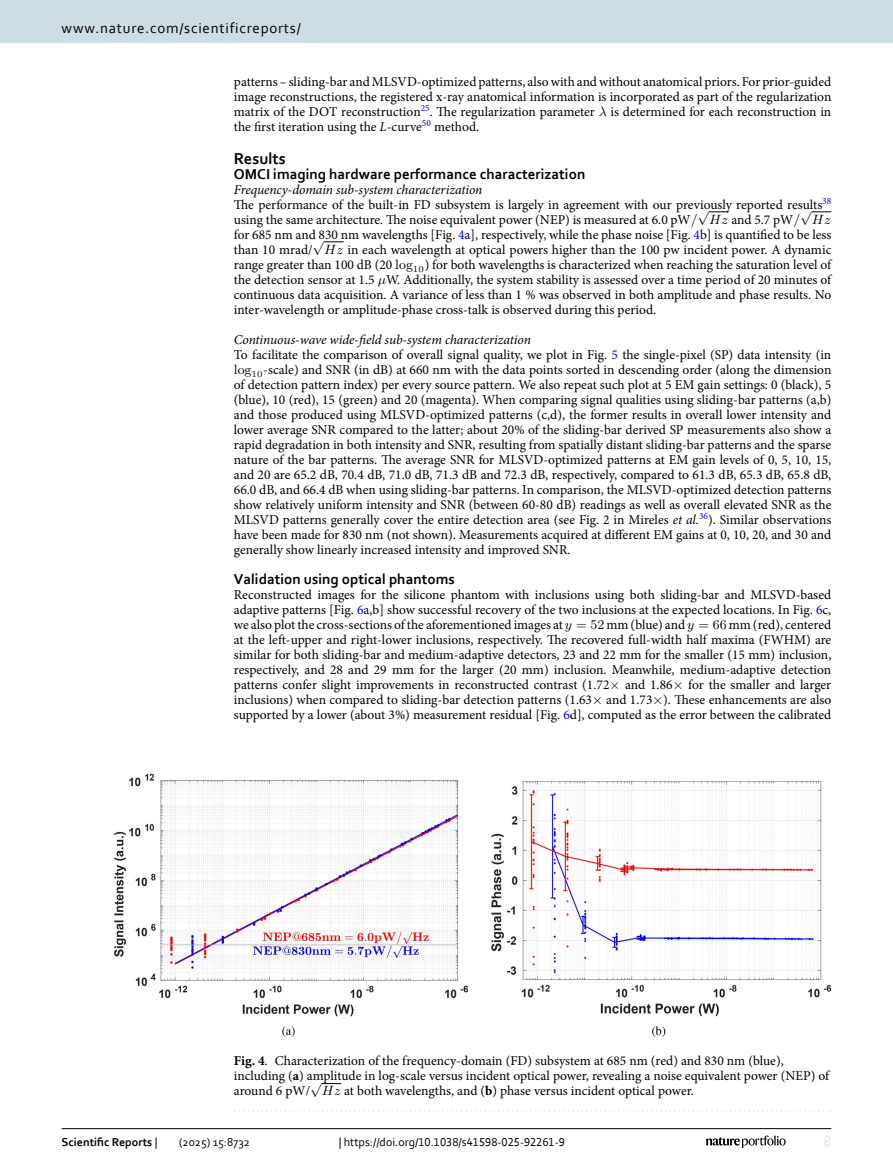
<style>
.page{position:relative;width:893px;height:1174px;background:#fff}
.page>*{position:absolute;margin:0;border:0;box-sizing:border-box;transform-origin:0 0}
.Head_1{font:700 16.5px "Corbel";color:#000}
.Head_2_After_1{font:700 15px "Corbel";color:#000}
.t1{font:15px "Corbel";letter-spacing:.05em;color:#000}
.Head_2{font:700 15px "Corbel";color:#000}
.t2{font:15px "Corbel";color:#d9e4eb}
.Body_Text{font:13.5px/15px "Minion Pro";color:#000;text-align:justify}
.Figure_Caption{font:13.5px/15px "Minion Pro";color:#000}
.Head_3{font:italic 13.5px "Minion Pro";letter-spacing:-.01em;color:#000}
.Head_3_after_2{font:italic 13.5px "Minion Pro";letter-spacing:-.01em;color:#000}
.t3{font:13.5px "LM Math Italic 9";color:#000}
.t4{font:12px "Corbel";color:#000}
.t5{font:700 12px "Corbel";color:#000}
.s1{font-family:"LM Math Italic 9"}
.s2{font-style:italic}
.s3{color:#00f}
.s4{font-family:"SFRM0900"}
.s5{font-family:"LM Roman 9"}
.s6{font-weight:700}
.s7{font-weight:400}
</style>
<div class="page">
<img style="left:114px;top:774px;width:717px;height:263px">
<svg style="left:235px;top:1110px;width:597px;height:1px"></svg>
<hr style="left:62px;top:1128px;width:769px;height:1px;background:#000">
<svg style="left:706px;top:1135px;width:80px;height:12px"></svg>
<div style="left:0;top:0;width:893px;height:43px;background:#cedde4"></div>
<svg style="left:709px;top:211px;width:20px;height:2px"></svg>
<svg style="left:811px;top:211px;width:20px;height:2px"></svg>
<svg style="left:324px;top:241px;width:20px;height:2px"></svg>
<svg style="left:321px;top:1083px;width:20px;height:2px"></svg>
<p class="t1" style="left:62px;top:18px;width:241px">www.nature.com/scientificreports/</p>
<p class="Body_Text" style="left:234px;top:74px;width:599px">patterns – sliding-bar and MLSVD-optimized patterns, also with and without anatomical priors. For prior-guided image reconstructions, the registered x-ray anatomical information is incorporated as part of the regularization matrix of the DOT reconstruction<sup>25</sup>. The regularization parameter <span class="s1">λ</span> is determined for each reconstruction in the first iteration using the <span class="s2">L</span>-curve<sup>50</sup> method.</p>
<p class="Head_1" style="left:234px;top:148px;width:53px">Results</p>
<p class="Head_2_After_1" style="left:234px;top:164px;width:353px">OMCI imaging hardware performance characterization</p>
<p class="Head_3_after_2" style="left:234px;top:180px;width:250px">Frequency-domain sub-system characterization</p>
<p class="Body_Text" style="left:234px;top:197px;width:599px">The performance of the built-in FD subsystem is largely in agreement with our previously reported results<sup>38 </sup>using the same architecture. The noise equivalent power (NEP) is measured at 6.0 pW<span class="s1">/</span></p>
<p class="Body_Text" style="left:709px;top:212px;width:93px"><span class="s1">Hz</span> and 5.7 pW<span class="s1">/</span></p>
<p class="t3" style="left:812px;top:213px;width:20px">Hz</p>
<p class="Body_Text" style="left:234px;top:227px;width:599px">for 685 nm and 830 nm wavelengths [Fig. <span class="s3">4</span>a], respectively, while the phase noise [Fig. <span class="s3">4</span>b] is quantified to be less than 10 mrad/</p>
<p class="Body_Text" style="left:324px;top:242px;width:509px"><span class="s1">Hz</span> in each wavelength at optical powers higher than the 100 pw incident power. A dynamic</p>
<p class="Body_Text" style="left:234px;top:257px;width:599px">range greater than 100 dB (20 <span class="s4">log</span><sub>10</sub>) for both wavelengths is characterized when reaching the saturation level of the detection sensor at 1.5 <span class="s1">µ</span>W. Additionally, the system stability is assessed over a time period of 20 minutes of continuous data acquisition. A variance of less than 1 % was observed in both amplitude and phase results. No inter-wavelength or amplitude-phase cross-talk is observed during this period.</p>
<p class="Head_3" style="left:234px;top:330px;width:298px">Continuous-wave wide-field sub-system characterization</p>
<p class="Body_Text" style="left:234px;top:347px;width:599px">To facilitate the comparison of overall signal quality, we plot in Fig. <span class="s3">5</span> the single-pixel (SP) data intensity (in</p>
<p class="Body_Text" style="left:234px;top:362px;width:599px"><span class="s4">log</span><sub>10</sub>-scale) and SNR (in dB) at 660 nm with the data points sorted in descending order (along the dimension</p>
<p class="Body_Text" style="left:234px;top:377px;width:599px">of detection pattern index) per every source pattern. We also repeat such plot at 5 EM gain settings: 0 (black), 5 (blue), 10 (red), 15 (green) and 20 (magenta). When comparing signal qualities using sliding-bar patterns (a,b) and those produced using MLSVD-optimized patterns (c,d), the former results in overall lower intensity and lower average SNR compared to the latter; about 20% of the sliding-bar derived SP measurements also show a rapid degradation in both intensity and SNR, resulting from spatially distant sliding-bar patterns and the sparse nature of the bar patterns. The average SNR for MLSVD-optimized patterns at EM gain levels of 0, 5, 10, 15, and 20 are 65.2 dB, 70.4 dB, 71.0 dB, 71.3 dB and 72.3 dB, respectively, compared to 61.3 dB, 65.3 dB, 65.8 dB, 66.0 dB, and 66.4 dB when using sliding-bar patterns. In comparison, the MLSVD-optimized detection patterns show relatively uniform intensity and SNR (between 60-80 dB) readings as well as overall elevated SNR as the MLSVD patterns generally cover the entire detection area (see Fig. 2 in Mireles <span class="s2">et al.</span><sup>36</sup>). Similar observations have been made for 830 nm (not shown). Measurements acquired at different EM gains at 0, 10, 20, and 30 and generally show linearly increased intensity and improved SNR.</p>
<p class="Head_2" style="left:234px;top:569px;width:223px">Validation using optical phantoms</p>
<p class="Body_Text" style="left:234px;top:587px;width:599px">Reconstructed images for the silicone phantom with inclusions using both sliding-bar and MLSVD-based adaptive patterns [Fig. <span class="s3">6</span>a,b] show successful recovery of the two inclusions at the expected locations. In Fig. <span class="s3">6</span>c, we also plot the cross-sections of the aforementioned images at<span class="s1">y</span> <span class="s5">= 52</span>mm (blue) and<span class="s1">y</span> <span class="s5">= 66</span>mm (red), centered at the left-upper and right-lower inclusions, respectively. The recovered full-width half maxima (FWHM) are similar for both sliding-bar and medium-adaptive detectors, 23 and 22 mm for the smaller (15 mm) inclusion, respectively, and 28 and 29 mm for the larger (20 mm) inclusion. Meanwhile, medium-adaptive detection patterns confer slight improvements in reconstructed contrast (1.72 and 1.86 for the smaller and larger inclusions) when compared to sliding-bar detection patterns (1.63 and 1.73 ). These enhancements are also supported by a lower (about 3%) measurement residual [Fig. <span class="s3">6</span>d], computed as the error between the calibrated</p>
<p class="Figure_Caption" style="left:234px;top:1053px;width:597px"><span class="s6">Fig. 4</span>. Characterization of the frequency-domain (FD) subsystem at 685 nm (red) and 830 nm (blue), including (<span class="s6">a</span>) amplitude in log-scale versus incident optical power, revealing a noise equivalent power (NEP) of around 6 pW/</p>
<p class="Body_Text" style="left:322px;top:1083px;width:374px"><span class="s1">Hz</span> at both wavelengths, and (<span class="s6">b</span>) phase versus incident optical power.</p>
<p class="t5" style="left:62px;top:1134px;width:97px">Scientific Reports <span class="s7">|</span></p>
<p class="t4" style="left:179px;top:1134px;width:72px">(2025) 15:8732</p>
<p class="t4" style="left:339px;top:1134px;width:228px">| https://doi.org/10.1038/s41598-025-92261-9</p>
<p class="t2" style="left:824px;top:1132px;width:9px">8</p>
</div>
